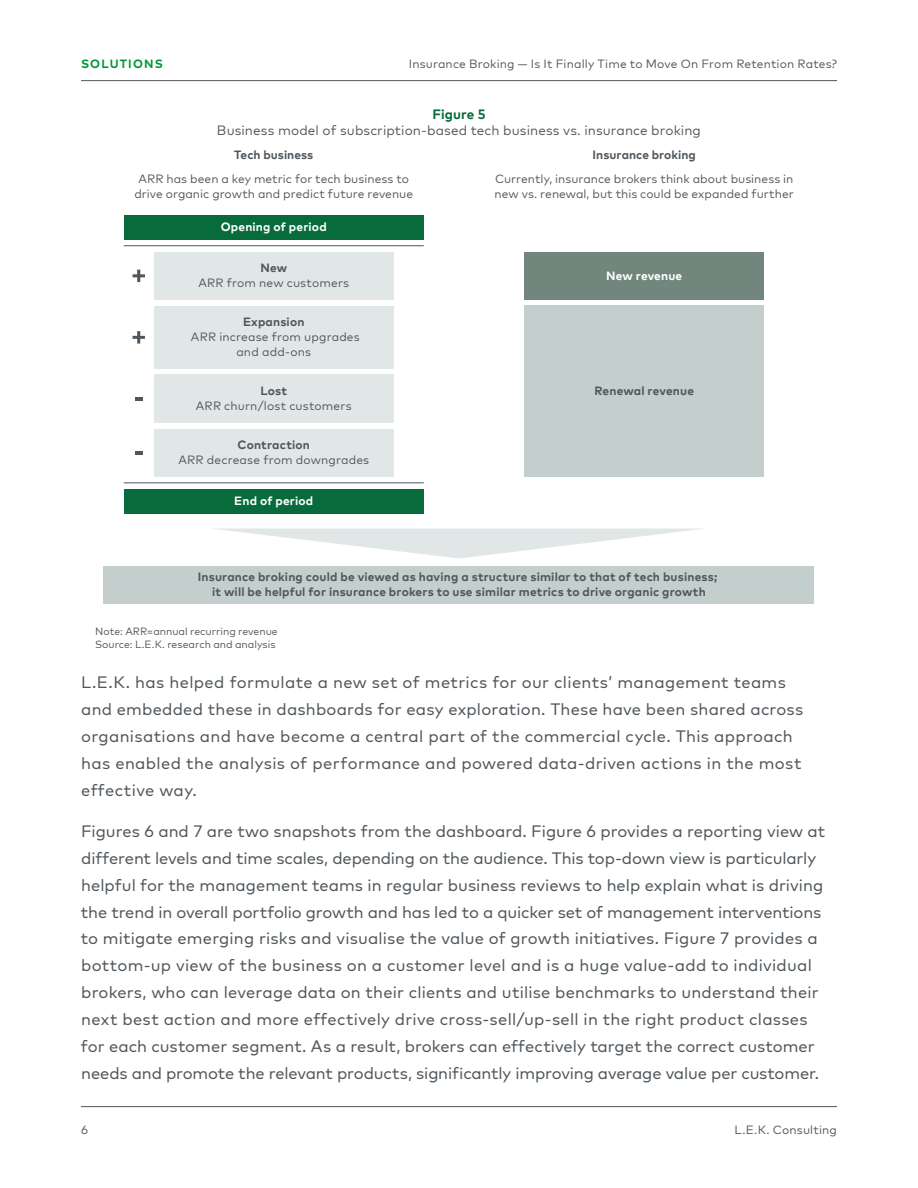
<style>
.page{position:relative;width:918px;height:1188px;background:#fff}
.page>*{position:absolute;margin:0;border:0;box-sizing:border-box;transform-origin:0 0}
.t1{font:16.5px/27px "Mark Pro";letter-spacing:.01em;color:#50575c}
.t2{font:13.5px "Mark Pro";letter-spacing:.01em;color:#50575c}
.t3{font:700 13.5px "Mark Pro";letter-spacing:.01em;color:#076b3b}
.t4{font:12px/15px "Mark Pro";letter-spacing:.01em;color:#50575c;text-align:center}
.t5{font:700 12px/15px "Mark Pro";letter-spacing:.015em;color:#50575c;text-align:center}
.t6{font:700 12px "Mark Pro";letter-spacing:.015em;color:#fff}
.t7{font:12px "Mark Pro";letter-spacing:-.01em;color:#50575c}
.t8{font:700 12px "Mark Pro";letter-spacing:.095em;color:#00973a}
.t9{font:10.5px/13.5px "Mark Pro";letter-spacing:-.005em;color:#50575c}
</style>
<div class="page">
<hr style="left:81px;top:1106px;width:756px;height:1px;background:#50575c">
<hr style="left:81px;top:80px;width:756px;height:1px;background:#50575c">
<svg style="left:218px;top:529px;width:481px;height:30px"></svg>
<div style="left:124px;top:215px;width:300px;height:25px;background:#076b3b"></div>
<div style="left:124px;top:489px;width:300px;height:25px;background:#076b3b"></div>
<div style="left:524px;top:252px;width:240px;height:48px;background:#71867c"></div>
<div style="left:524px;top:306px;width:240px;height:171px;background:#c4cecc"></div>
<div style="left:104px;top:566px;width:710px;height:38px;background:#c4cecc"></div>
<div style="left:154px;top:252px;width:240px;height:48px;background:#e1e7e6"></div>
<div style="left:154px;top:375px;width:240px;height:48px;background:#e1e7e6"></div>
<hr style="left:124px;top:245px;width:300px;height:1px;background:#50575c">
<hr style="left:124px;top:482px;width:300px;height:1px;background:#50575c">
<div style="left:154px;top:306px;width:240px;height:63px;background:#e1e7e6"></div>
<div style="left:154px;top:429px;width:240px;height:48px;background:#e1e7e6"></div>
<svg style="left:133px;top:270px;width:12px;height:12px"></svg>
<svg style="left:133px;top:331px;width:12px;height:13px"></svg>
<svg style="left:135px;top:397px;width:8px;height:3px"></svg>
<svg style="left:135px;top:451px;width:8px;height:3px"></svg>
<p class="t8" style="left:81px;top:56px;width:83px">SOLUTIONS</p>
<p class="t4" style="left:409px;top:55px;width:430px">Insurance Broking — Is It Finally Time to Move On From Retention Rates?</p>
<p class="t3" style="left:432px;top:104px;width:55px">Figure 5</p>
<p class="t2" style="left:217px;top:120px;width:485px">Business model of subscription-based tech business vs. insurance broking</p>
<p class="t4" style="left:242px;top:122px;width:435px">Business model of subscription-based tech business vs. insurance broking</p>
<p class="t5" style="left:234px;top:147px;width:81px">Tech business</p>
<p class="t4" style="left:134px;top:171px;width:280px">ARR has been a key metric for tech business to drive organic growth and predict future revenue</p>
<p class="t5" style="left:593px;top:147px;width:105px">Insurance broking</p>
<p class="t4" style="left:495px;top:171px;width:301px;text-align:left">Currently, insurance brokers think about business in new vs. renewal, but this could be expanded further</p>
<p class="t6" style="left:221px;top:218px;width:108px">Opening of period</p>
<p class="t5" style="left:260px;top:259px;width:28px">New</p>
<p class="t4" style="left:198px;top:274px;width:152px">ARR from new customers</p>
<p class="t5" style="left:243px;top:314px;width:63px">Expansion</p>
<p class="t4" style="left:191px;top:329px;width:170px">ARR increase from upgrades and add-ons</p>
<p class="t5" style="left:260px;top:382px;width:28px">Lost</p>
<p class="t4" style="left:196px;top:397px;width:157px">ARR churn/lost customers</p>
<p class="t5" style="left:238px;top:437px;width:74px">Contraction</p>
<p class="t4" style="left:178px;top:452px;width:192px">ARR decrease from downgrades</p>
<p class="t6" style="left:234px;top:492px;width:81px">End of period</p>
<p class="t6" style="left:606px;top:266px;width:78px">New revenue</p>
<p class="t5" style="left:594px;top:382px;width:101px">Renewal revenue</p>
<p class="t5" style="left:198px;top:569px;width:521px">Insurance broking could be viewed as having a structure similar to that of tech business; it will be helpful for insurance brokers to use similar metrics to drive organic growth</p>
<p class="t9" style="left:95px;top:623px;width:184px">Note: ARR=annual recurring revenue<br>Source: L.E.K. research and analysis</p>
<p class="t1" style="left:81px;top:667px;width:724px">L.E.K. has helped formulate a new set of metrics for our clients’ management teams and embedded these in dashboards for easy exploration. These have been shared across organisations and have become a central part of the commercial cycle. This approach has enabled the analysis of performance and powered data-driven actions in the most effective way.</p>
<p class="t1" style="left:81px;top:816px;width:746px">Figures 6 and 7 are two snapshots from the dashboard. Figure 6 provides a reporting view at different levels and time scales, depending on the audience. This top-down view is particularly helpful for the management teams in regular business reviews to help explain what is driving the trend in overall portfolio growth and has led to a quicker set of management interventions to mitigate emerging risks and visualise the value of growth initiatives. Figure 7 provides a bottom-up view of the business on a customer level and is a huge value-add to individual brokers, who can leverage data on their clients and utilise benchmarks to understand their next best action and more effectively drive cross-sell/up-sell in the right product classes for each customer segment. As a result, brokers can effectively target the correct customer needs and promote the relevant products, significantly improving average value per customer.</p>
<p class="t7" style="left:96px;top:631px;width:209px">Note: ARR=annual recurring revenue</p>
<p class="t4" style="left:81px;top:1121px;width:8px">6</p>
<p class="t4" style="left:735px;top:1121px;width:104px">L.E.K. Consulting</p>
</div>
